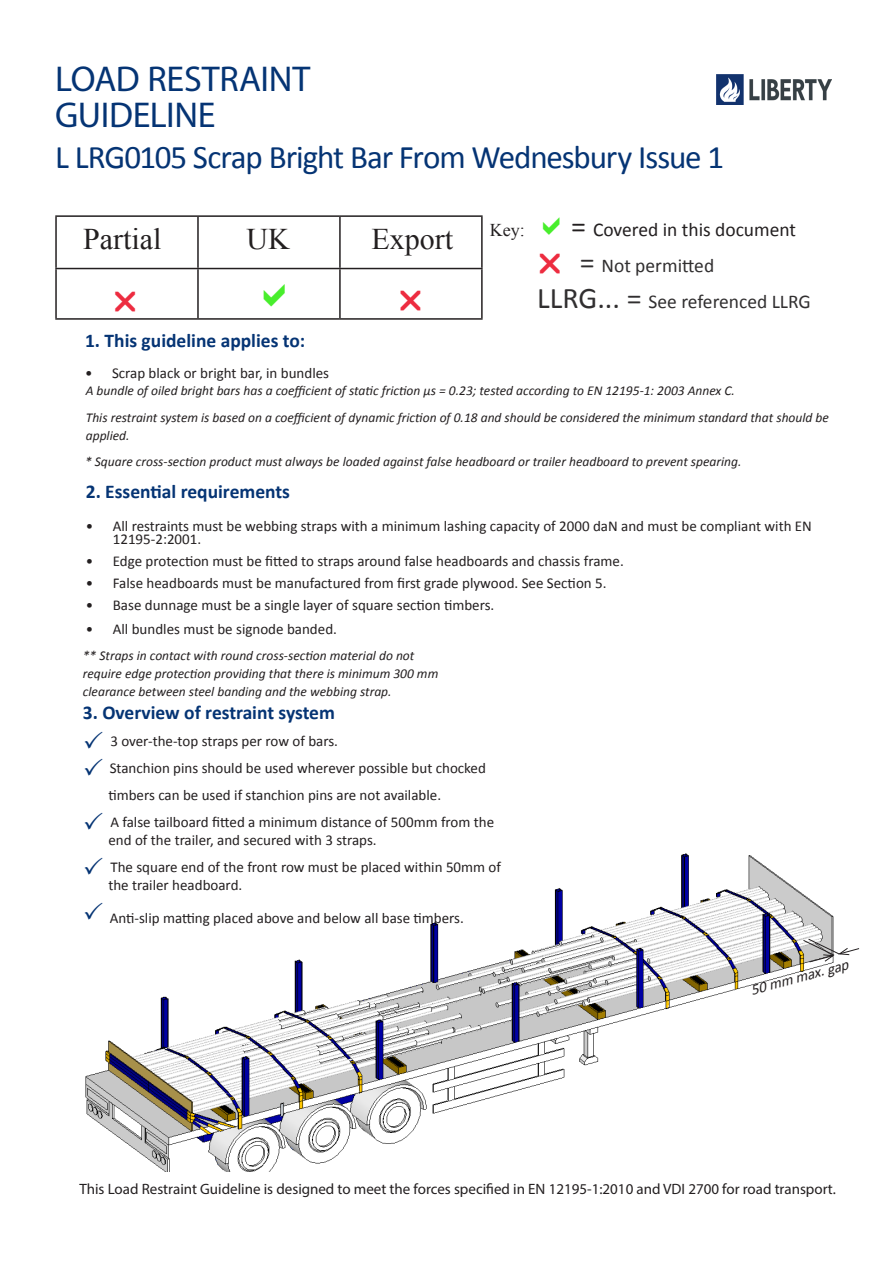
<style>
.page{position:relative;width:893px;height:1263px;background:#fff}
.page>*{position:absolute;margin:0;border:0;box-sizing:border-box;transform-origin:0 0}
.t1{font:36px/36px "Myriad Pro";letter-spacing:-.01em;color:#053474}
.t2{font:33px "Calibri";letter-spacing:-.035em;color:#053474}
.t3{font:30px "Times New Roman";color:#231f20}
.t4{font:700 19.5px "Calibri";color:#053474}
.t5{font:19.5px "Calibri";color:#312f30}
.t6{font:19.5px "Calibri";color:#231f20}
.t7{font:18px "Times New Roman";color:#231f20}
.t8{font:15px/18px "Calibri";color:#231f20}
.t9{font:15px "Myriad Pro";color:#231f20}
.t10{font:italic 15px "Calibri";color:#231f20}
.t11{font:italic 13.5px/18px "Calibri";color:#231f20}
.s1{font-size:30px}
</style>
<div class="page">
<img style="left:85px;top:853px;width:749px;height:318px">
<hr style="left:55px;top:215px;width:143px;height:2px;background:#231f20">
<hr style="left:55px;top:217px;width:2px;height:51px;background:#231f20">
<hr style="left:198px;top:215px;width:142px;height:2px;background:#231f20">
<hr style="left:197px;top:217px;width:2px;height:51px;background:#231f20">
<hr style="left:340px;top:215px;width:143px;height:2px;background:#231f20">
<hr style="left:339px;top:217px;width:2px;height:51px;background:#231f20">
<hr style="left:481px;top:217px;width:2px;height:51px;background:#231f20">
<hr style="left:55px;top:268px;width:143px;height:1px;background:#231f20">
<hr style="left:55px;top:269px;width:2px;height:49px;background:#231f20">
<hr style="left:198px;top:268px;width:142px;height:1px;background:#231f20">
<hr style="left:197px;top:269px;width:2px;height:49px;background:#231f20">
<hr style="left:340px;top:268px;width:143px;height:1px;background:#231f20">
<hr style="left:339px;top:269px;width:2px;height:49px;background:#231f20">
<hr style="left:481px;top:269px;width:2px;height:49px;background:#231f20">
<hr style="left:55px;top:318px;width:143px;height:2px;background:#231f20">
<hr style="left:198px;top:318px;width:142px;height:2px;background:#231f20">
<hr style="left:340px;top:318px;width:143px;height:2px;background:#231f20">
<img style="left:716px;top:74px;width:115px;height:31px">
<svg style="left:802px;top:938px;width:58px;height:25px"></svg>
<svg style="left:85px;top:857px;width:18px;height:17px"></svg>
<svg style="left:85px;top:902px;width:18px;height:17px"></svg>
<p class="t1" style="left:55px;top:61px;width:256px">LOAD RESTRAINT<br>GUIDELINE</p>
<p class="t2" style="left:55px;top:135px;width:670px">L LRG0105 Scrap Bright Bar From Wednesbury Issue 1</p>
<p class="t3" style="left:83px;top:218px;width:80px">Partial</p>
<p class="t3" style="left:246px;top:218px;width:45px">UK</p>
<p class="t3" style="left:371px;top:218px;width:83px">Export</p>
<p class="t7" style="left:490px;top:217px;width:36px">Key:</p>
<p class="t6" style="left:571px;top:216px;width:226px"><span class="s1">=</span> Covered in this document</p>
<p class="t5" style="left:580px;top:252px;width:136px"><span class="s1">=</span> Not permitted</p>
<p class="t5" style="left:537px;top:288px;width:275px"><span class="s1">LLRG... =</span> See referenced LLRG</p>
<p class="t4" style="left:85px;top:327px;width:222px">1. This guideline applies to:</p>
<p class="t8" style="left:85px;top:363px;width:246px">• Scrap black or bright bar, in bundles</p>
<p class="t11" style="left:86px;top:381px;width:651px">A bundle of oiled bright bars has a coefficient of static friction μs = 0.23; tested according to EN 12195-1: 2003 Annex C.</p>
<p class="t11" style="left:86px;top:408px;width:745px">This restraint system is based on a coefficient of dynamic friction of 0.18 and should be considered the minimum standard that should be applied.</p>
<p class="t11" style="left:85px;top:451px;width:658px">* Square cross-section product must always be loaded against false headboard or trailer headboard to prevent spearing.</p>
<p class="t4" style="left:86px;top:478px;width:206px">2. Essential requirements</p>
<p class="t8" style="left:113px;top:518px;width:701px;line-height:13.5px;text-indent:-27px">• All restraints must be webbing straps with a minimum lashing capacity of 2000 daN and must be compliant with EN<br>12195-2:2001.</p>
<p class="t8" style="left:86px;top:552px;width:539px">• Edge protection must be fitted to straps around false headboards and chassis frame.</p>
<p class="t8" style="left:86px;top:574px;width:522px">• False headboards must be manufactured from first grade plywood. See Section 5.</p>
<p class="t8" style="left:86px;top:596px;width:410px">• Base dunnage must be a single layer of square section timbers.</p>
<p class="t8" style="left:86px;top:619px;width:253px">• All bundles must be signode banded.</p>
<p class="t11" style="left:83px;top:646px;width:357px">** Straps in contact with round cross-section material do not require edge protection providing that there is minimum 300 mm clearance between steel banding and the webbing strap.</p>
<p class="t4" style="left:83px;top:698px;width:253px">3. Overview of restraint system</p>
<p class="t8" style="left:110px;top:731px;width:229px">3 over-the-top straps per row of bars.</p>
<p class="t8" style="left:108px;top:754px;width:379px;line-height:27px">Stanchion pins should be used wherever possible but chocked timbers can be used if stanchion pins are not available.</p>
<p class="t8" style="left:108px;top:812px;width:387px">A false tailboard fitted a minimum distance of 500mm from the end of the trailer, and secured with 3 straps.</p>
<p class="t8" style="left:108px;top:857px;width:394px">The square end of the front row must be placed within 50mm of the trailer headboard.</p>
<p class="t8" style="left:110px;top:908px;width:356px">Anti-slip matting placed above and below all base timbers.</p>
<p class="t10" style="left:748px;top:980px;width:102px;rotate:-15deg">50 mm max. gap</p>
<p class="t9" style="left:79px;top:1179px;width:758px">This Load Restraint Guideline is designed to meet the forces specified in EN 12195-1:2010 and VDI 2700 for road transport.</p>
</div>
